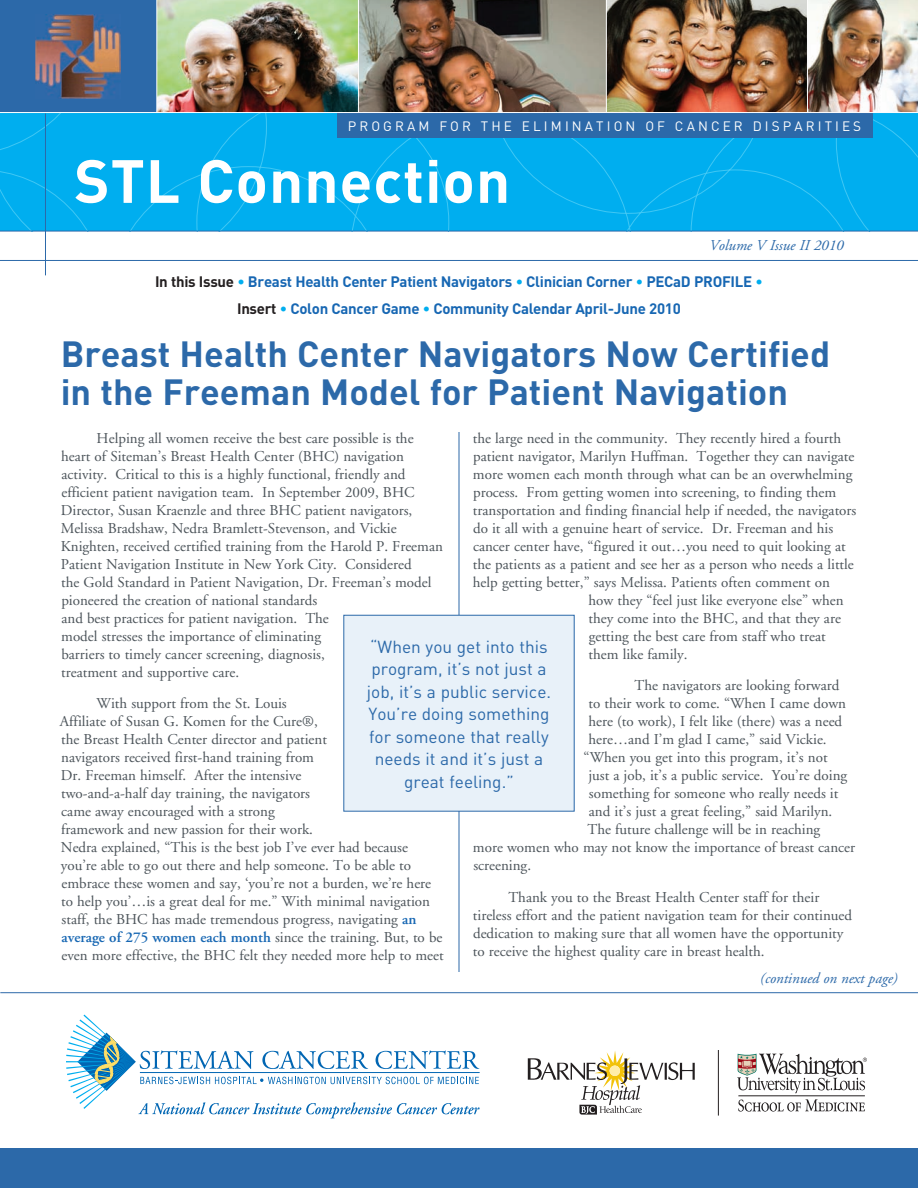
<style>
.page{position:relative;width:918px;height:1188px;background:#fff}
.page>*{position:absolute;margin:0;border:0;box-sizing:border-box;transform-origin:0 0}
.t1{font:700 60px "DIN";letter-spacing:.015em;color:#fff}
.t2{font:700 36px/37.5px "DIN";color:#2c69a9}
.t3{font:17.25px/22.5px "DIN";color:#2c69a9;text-align:center}
.t4{font:15px/18px "Adobe Garamond";color:#4c545a}
.t5{font:700 15px/27px "DIN";letter-spacing:-.02em;color:#1767b3;text-align:center}
.t6{font:italic 15px "Adobe Garamond";color:#2c69a9}
.t7{font:13.5px "DIN";letter-spacing:.23em;color:#fff}
.s1{color:#231f20}
.s2{color:#00aeef}
.s3{font-weight:600;color:#1767b3}
</style>
<div class="page">
<div style="left:0;top:0;width:156px;height:114px;background:#2c69a9"></div>
<img style="left:35px;top:14px;width:86px;height:84px">
<hr style="left:0;top:992px;width:918px;height:1px;background:#2c69a9">
<div style="left:0;top:1148px;width:918px;height:40px;background:#2c69a9"></div>
<img style="left:157px;top:0;width:201px;height:112px">
<img style="left:359px;top:0;width:247px;height:112px">
<img style="left:808px;top:0;width:110px;height:112px">
<img style="left:607px;top:0;width:200px;height:112px">
<div style="left:0;top:113px;width:918px;height:118px;background:#00aeef"></div>
<div style="left:338px;top:112px;width:535px;height:26px;background:#2c69a9"></div>
<hr style="left:0;top:112px;width:918px;height:1px;background:#fff">
<hr style="left:0;top:260px;width:918px;height:1px;background:#2c69a9">
<hr style="left:45px;top:113px;width:1px;height:162px;background:#2c69a9">
<hr style="left:0;top:231px;width:918px;height:1px;background:#2c69a9">
<hr style="left:718px;top:1050px;width:1px;height:66px;background:#231f20">
<svg style="left:528px;top:1051px;width:167px;height:64px"></svg>
<svg style="left:66px;top:1015px;width:414px;height:103px"></svg>
<hr style="left:738px;top:1096px;width:127px;height:1px;background:#231f20">
<svg style="left:738px;top:1099px;width:127px;height:13px"></svg>
<svg style="left:737px;top:1054px;width:130px;height:39px"></svg>
<hr style="left:459px;top:432px;width:1px;height:540px;background:#2c69a9">
<div style="left:344px;top:615px;width:230px;height:196px;background:#e8f1f9"></div>
<div style="left:343px;top:615px;width:232px;height:197px;border:1px solid #2c69a9"></div>
<p class="t7" style="left:348px;top:117px;width:515px">PROGRAM FOR THE ELIMINATION OF CANCER DISPARITIES</p>
<h1 class="t1" style="left:74px;top:142px;width:438px">STL Connection</h1>
<p class="t6" style="left:709px;top:237px;width:136px">Volume V Issue II 2010</p>
<p class="t5" style="left:155px;top:267px;width:609px"><span class="s1">In this Issue</span> <span class="s2">•</span> Breast Health Center Patient Navigators <span class="s2">•</span> Clinician Corner <span class="s2">•</span> PECaD PROFILE <span class="s2">•<br></span><span class="s1">Insert</span> <span class="s2">•</span> Colon Cancer Game <span class="s2">•</span> Community Calendar April-June 2010</p>
<h2 class="t2" style="left:61px;top:334px;width:771px">Breast Health Center Navigators Now Certified in the Freeman Model for Patient Navigation</h2>
<p class="t4" style="left:61px;top:430px;width:384px;text-indent:36px">Helping all women receive the best care possible is the heart of Siteman’s Breast Health Center (BHC) navigation activity. Critical to this is a highly functional, friendly and efficient patient navigation team. In September 2009, BHC Director, Susan Kraenzle and three BHC patient navigators, Melissa Bradshaw, Nedra Bramlett-Stevenson, and Vickie Knighten, received certified training from the Harold P. Freeman Patient Navigation Institute in New York City. Considered<br>the Gold Standard in Patient Navigation, Dr. Freeman’s model pioneered the creation of national standards<br>and best practices for patient navigation. The<br>model stresses the importance of eliminating<br>barriers to timely cancer screening, diagnosis,<br>treatment and supportive care.</p>
<p class="t4" style="left:60px;top:695px;width:385px;text-indent:37px">With support from the St. Louis<br>Affiliate of Susan G. Komen for the Cure®,<br>the Breast Health Center director and patient<br>navigators received first-hand training from<br>Dr. Freeman himself. After the intensive<br>two-and-a-half day training, the navigators<br>came away encouraged with a strong<br>framework and new passion for their work.<br>Nedra explained, “This is the best job I’ve ever had because you’re able to go out there and help someone. To be able to embrace these women and say, ‘you’re not a burden, we’re here to help you’…is a great deal for me.” With minimal navigation staff, the BHC has made tremendous progress, navigating <span class="s3">an average of 275 women each month</span> since the training. But, to be even more effective, the BHC felt they needed more help to meet</p>
<p class="t4" style="left:473px;top:430px;width:370px">the large need in the community. They recently hired a fourth</p>
<p class="t4" style="left:473px;top:448px;width:383px">patient navigator, Marilyn Huffman. Together they can navigate</p>
<p class="t4" style="left:473px;top:466px;width:381px">more women each month through what can be an overwhelming</p>
<p class="t4" style="left:473px;top:484px;width:365px">process. From getting women into screening, to finding them</p>
<p class="t4" style="left:473px;top:502px;width:385px">transportation and finding financial help if needed, the navigators</p>
<p class="t4" style="left:473px;top:520px;width:362px">do it all with a genuine heart of service. Dr. Freeman and his</p>
<p class="t4" style="left:473px;top:538px;width:374px">cancer center have, “figured it out…you need to quit looking at</p>
<p class="t4" style="left:473px;top:556px;width:382px">the patients as a patient and see her as a person who needs a little</p>
<p class="t4" style="left:473px;top:574px;width:359px">help getting better,” says Melissa. Patients often comment on</p>
<p class="t4" style="left:588px;top:592px;width:257px">how they “feel just like everyone else” when</p>
<p class="t4" style="left:588px;top:610px;width:254px">they come into the BHC, and that they are</p>
<p class="t4" style="left:589px;top:628px;width:239px">getting the best care from staff who treat</p>
<p class="t4" style="left:588px;top:646px;width:101px">them like family.</p>
<p class="t4" style="left:634px;top:677px;width:206px">The navigators are looking forward</p>
<p class="t4" style="left:588px;top:695px;width:259px">to their work to come. “When I came down</p>
<p class="t4" style="left:588px;top:713px;width:255px">here (to work), I felt like (there) was a need</p>
<p class="t4" style="left:588px;top:731px;width:240px">here…and I’m glad I came,” said Vickie.</p>
<p class="t4" style="left:584px;top:749px;width:246px">“When you get into this program, it’s not</p>
<p class="t4" style="left:588px;top:767px;width:260px">just a job, it’s a public service. You’re doing</p>
<p class="t4" style="left:589px;top:785px;width:251px">something for someone who really needs it</p>
<p class="t4" style="left:589px;top:803px;width:245px">and it’s just a great feeling,” said Marilyn.</p>
<p class="t4" style="left:588px;top:821px;width:234px">The future challenge will be in reaching</p>
<p class="t4" style="left:473px;top:839px;width:384px">more women who may not know the importance of breast cancer</p>
<p class="t4" style="left:473px;top:857px;width:59px">screening.</p>
<p class="t4" style="left:473px;top:889px;width:381px;text-indent:35px">Thank you to the Breast Health Center staff for their tireless effort and the patient navigation team for their continued dedication to making sure that all women have the opportunity to receive the highest quality care in breast health.</p>
<p class="t3" style="left:367px;top:635px;width:186px">“When you get into this program, it’s not just a job, it’s a public service.<br>You’re doing something for someone that really needs it and it’s just a great feeling.”</p>
<p class="t6" style="left:760px;top:970px;width:139px">(continued on next page)</p>
</div>
